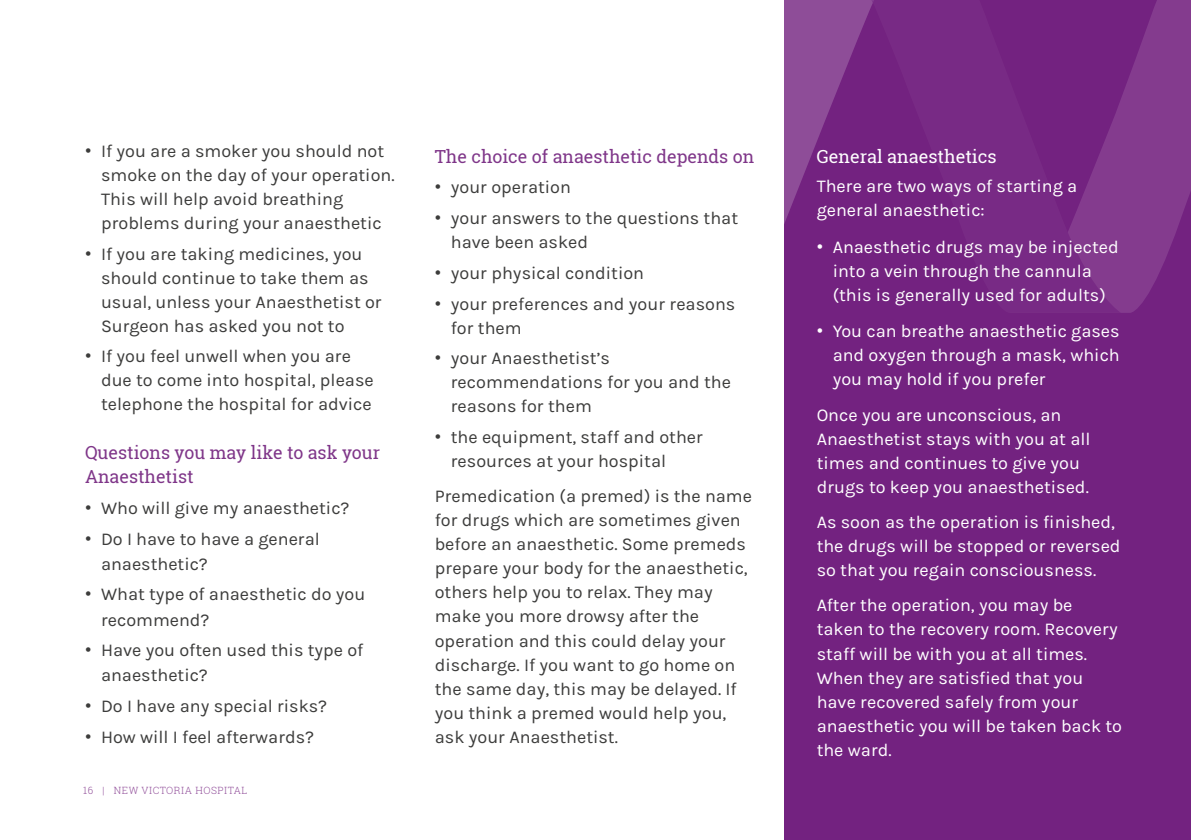
<style>
.page{position:relative;width:1191px;height:840px;background:#fff}
.page>*{position:absolute;margin:0;border:0;box-sizing:border-box;transform-origin:0 0}
.t1{font:18px/24px "Karla";color:#3c3c3b}
.t2{font:18px/24px "Karla";color:#fff}
.t3{font:18px/24px "Roboto Slab";color:#7f3689}
.t4{font:18px "Roboto Slab";color:#fff}
.t5{font:300 10px "Roboto Slab";letter-spacing:.05em;color:#914f9a}
.s1{font-family:"Arial"}
</style>
<div class="page">
<div style="left:784px;top:0;width:407px;height:839px;background:#732280"></div>
<svg style="left:1121px;top:0;width:70px;height:313px;fill:#843b8e"></svg>
<svg style="left:1068px;top:100px;width:53px;height:213px;fill:#843b8e"></svg>
<svg style="left:784px;top:0;width:90px;height:224px"></svg>
<p class="t1" style="left:101px;top:139px;width:295px;text-indent:-16px"><span class="s1">•</span> If you are a smoker you should not smoke on the day of your operation.<br>This will help avoid breathing problems during your anaesthetic</p>
<p class="t1" style="left:101px;top:242px;width:282px;text-indent:-16px"><span class="s1">•</span> If you are taking medicines, you should continue to take them as usual, unless your Anaesthetist or<br>Surgeon has asked you not to</p>
<p class="t1" style="left:101px;top:344px;width:274px;text-indent:-16px"><span class="s1">•</span> If you feel unwell when you are due to come into hospital, please telephone the hospital for advice</p>
<p class="t3" style="left:85px;top:440px;width:297px">Questions you may like to ask your<br>Anaesthetist</p>
<p class="t1" style="left:85px;top:496px;width:266px"><span class="s1">•</span> Who will give my anaesthetic?</p>
<p class="t1" style="left:101px;top:526px;width:220px;line-height:25px;text-indent:-16px"><span class="s1">•</span> Do I have to have a general anaesthetic?</p>
<p class="t1" style="left:101px;top:582px;width:266px;line-height:25px;text-indent:-16px"><span class="s1">•</span> What type of anaesthetic do you recommend?</p>
<p class="t1" style="left:101px;top:637px;width:264px;line-height:25px;text-indent:-16px"><span class="s1">•</span> Have you often used this type of anaesthetic?</p>
<p class="t1" style="left:85px;top:693px;width:244px"><span class="s1">•</span> Do I have any special risks?</p>
<p class="t1" style="left:85px;top:724px;width:231px"><span class="s1">•</span> How will I feel afterwards?</p>
<p class="t5" style="left:83px;top:782px;width:166px">16 | NEW VICTORIA HOSPITAL</p>
<p class="t3" style="left:435px;top:144px;width:321px">The choice of anaesthetic depends on</p>
<p class="t1" style="left:435px;top:175px;width:138px"><span class="s1">•</span> your operation</p>
<p class="t1" style="left:451px;top:206px;width:289px;text-indent:-16px"><span class="s1">•</span> your answers to the questions that have been asked</p>
<p class="t1" style="left:435px;top:261px;width:211px"><span class="s1">•</span> your physical condition</p>
<p class="t1" style="left:451px;top:291px;width:286px;text-indent:-16px"><span class="s1">•</span> your preferences and your reasons for them</p>
<p class="t1" style="left:451px;top:346px;width:282px;text-indent:-16px"><span class="s1">•</span> your Anaesthetist’s recommendations for you and the reasons for them</p>
<p class="t1" style="left:451px;top:425px;width:254px;text-indent:-16px"><span class="s1">•</span> the equipment, staff and other resources at your hospital</p>
<p class="t1" style="left:435px;top:484px;width:319px">Premedication (a premed) is the name for drugs which are sometimes given before an anaesthetic. Some premeds prepare your body for the anaesthetic, others help you to relax. They may make you more drowsy after the operation and this could delay your discharge. If you want to go home on the same day, this may be delayed. If you think a premed would help you, ask your Anaesthetist.</p>
<p class="t4" style="left:816px;top:144px;width:182px">General anaesthetics</p>
<p class="t2" style="left:816px;top:174px;width:262px">There are two ways of starting a general anaesthetic:</p>
<p class="t2" style="left:832px;top:235px;width:288px;text-indent:-16px"><span class="s1">•</span> Anaesthetic drugs may be injected into a vein through the cannula (this is generally used for adults)</p>
<p class="t2" style="left:832px;top:319px;width:289px;text-align:justify;text-indent:-16px"><span class="s1">•</span> You can breathe anaesthetic gases and oxygen through a mask, which you may hold if you prefer</p>
<p class="t2" style="left:816px;top:402px;width:275px">Once you are unconscious, an<br>Anaesthetist stays with you at all times and continues to give you drugs to keep you anaesthetised.</p>
<p class="t2" style="left:816px;top:510px;width:305px">As soon as the operation is finished, the drugs will be stopped or reversed so that you regain consciousness.</p>
<p class="t2" style="left:816px;top:593px;width:307px">After the operation, you may be taken to the recovery room. Recovery staff will be with you at all times.<br>When they are satisfied that you have recovered safely from your anaesthetic you will be taken back to the ward.</p>
</div>
